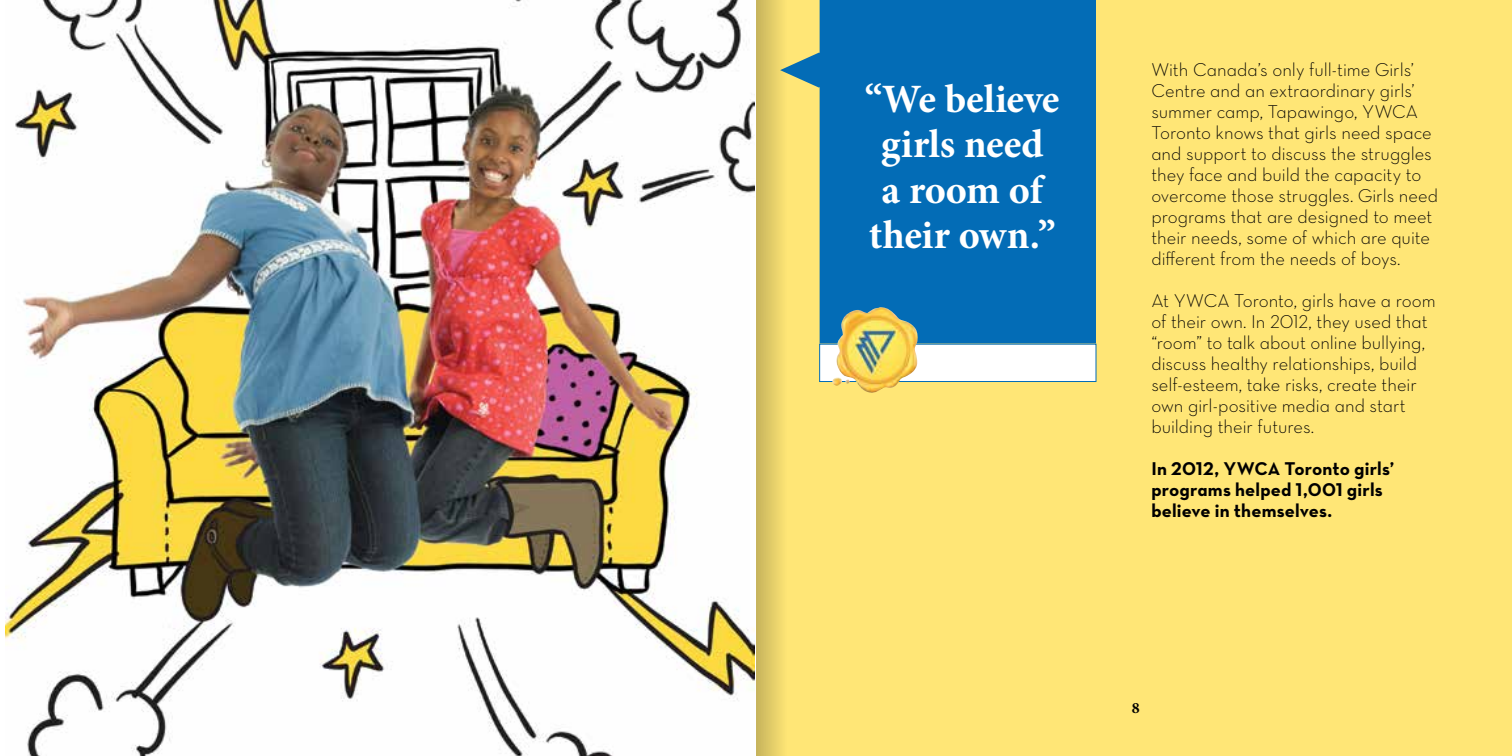
<style>
.page{position:relative;width:1512px;height:756px;background:#fff}
.page>*{position:absolute;margin:0;border:0;box-sizing:border-box;transform-origin:0 0}
.t1{font:700 40.25px/45.5px "Minion Pro";letter-spacing:-.005em;color:#fff;text-align:center}
.t2{font:18.9px/21px "Neutra Text Light Alt";color:#000}
.t3{font:18.9px/21px "Neutra Text Bold Alt";letter-spacing:.01em;color:#000}
.t4{font:700 15.75px "Minion Pro";color:#000}
</style>
<div class="page">
<div style="left:756px;top:0;width:756px;height:756px;background:#ffe676"></div>
<img style="left:5px;top:0;width:750px;height:756px">
<div style="left:811px;top:0;width:285px;height:343px;background:#036cb6"></div>
<div style="left:819px;top:344px;width:277px;height:38px;background:#fff;border:1px solid #036cb6"></div>
<img style="left:832px;top:307px;width:86px;height:86px">
<div style="left:756px;top:0;width:55px;height:756px;background:linear-gradient(to right,#d3be60,#ffef7f)"></div>
<h1 class="t1" style="left:865px;top:75px;width:196px">“We believe girls need<br>a room of their own.”</h1>
<p class="t2" style="left:1151px;top:59px;width:288px">With Canada’s only full-time Girls’ Centre and an extraordinary girls’ summer camp, Tapawingo, YWCA Toronto knows that girls need space and support to discuss the struggles they face and build the capacity to overcome those struggles. Girls need programs that are designed to meet their needs, some of which are quite different from the needs of boys.</p>
<p class="t2" style="left:1151px;top:290px;width:286px">At YWCA Toronto, girls have a room of their own. In 2012, they used that “room” to talk about online bullying, discuss healthy relationships, build self-esteem, take risks, create their own girl-positive media and start building their futures.</p>
<p class="t3" style="left:1151px;top:458px;width:245px">In 2012, YWCA Toronto girls’ programs helped 1,001 girls believe in themselves.</p>
<p class="t4" style="left:1132px;top:697px;width:9px">8</p>
</div>
